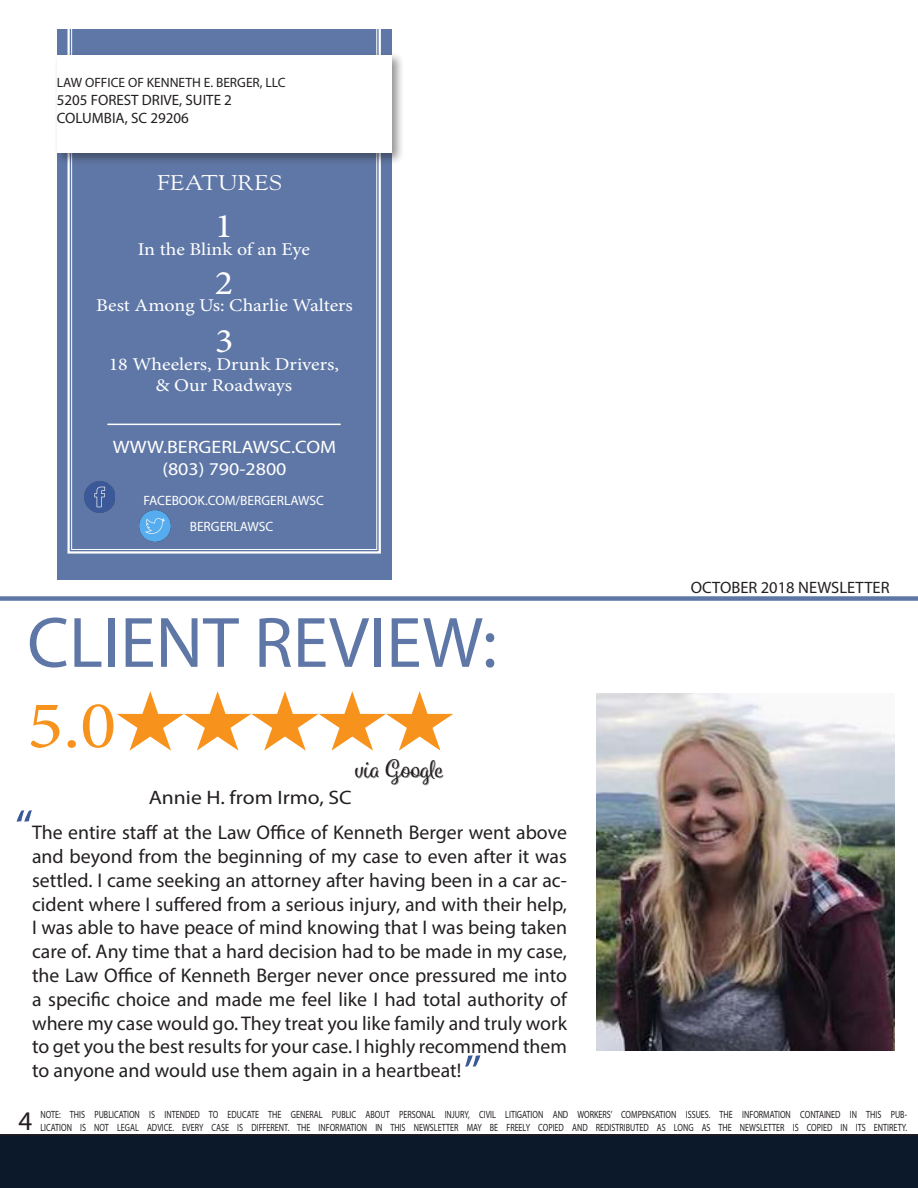
<style>
.page{position:relative;width:918px;height:1188px;background:#fff}
.page>*{position:absolute;margin:0;border:0;box-sizing:border-box;transform-origin:0 0}
.t1{font:72px "Myriad Pro";color:#5f77a6}
.t2{font:67.5px "Minion Pro";color:#f7931d;scale:1.11 1}
.t3{font:46.5px "Myriad Pro";color:#3b5999;scale:1.11 1}
.t4{font:34.5px "Minion Pro";color:#fff;scale:1.11 1}
.t5{font:27px "Myriad Pro";color:#231f20}
.t6{font:24px "Spumante Regularplus Shadow";color:#231f20;scale:1.11 1}
.t7{font:21px "LTC Goudy Oldstyle Pro";color:#fff;scale:1.11 1}
.t8{font:19.8px/23.7px "Myriad Pro";color:#231f20;text-align:justify}
.t9{font:19.5px "Myriad Pro";color:#231f20;scale:1.11 1}
.t10{font:18px "Minion Pro";color:#fff;scale:1.11 1}
.t11{font:18px "Myriad Pro";color:#fff;scale:1.11 1}
.t12{font:16.5px "Myriad Pro";color:#231f20}
.t13{font:15px "Myriad Pro";color:#231f20}
.t14{font:13.5px "Myriad Pro";color:#fff}
.t15{font:13.5px "Myriad Pro";color:#231f20}
.t16{font:10.5px/12.6px "Myriad Pro";color:#231f20;scale:.77 1}
</style>
<div class="page">
<div style="left:57px;top:30px;width:335px;height:550px;background:#5f77a6"></div>
<svg style="left:66px;top:29px;width:316px;height:525px"></svg>
<div style="left:53px;top:52px;width:352px;height:114px;background:#231f20;opacity:.48"></div>
<div style="left:57px;top:55px;width:335px;height:98px;background:#fff"></div>
<img style="left:596px;top:694px;width:299px;height:357px">
<div style="left:0;top:596px;width:918px;height:5px;background:#5f77a6"></div>
<div style="left:0;top:1134px;width:918px;height:54px;background:#0b192a"></div>
<img style="left:83px;top:481px;width:31px;height:33px">
<img style="left:139px;top:509px;width:33px;height:33px">
<svg style="left:117px;top:691px;width:336px;height:60px"></svg>
<hr style="left:107px;top:424px;width:234px;height:1px;background:#fff">
<p class="t15" style="left:57px;top:74px;width:230px">LAW OFFICE OF KENNETH E. BERGER, LLC</p>
<p class="t13" style="left:57px;top:90px;width:177px">5205 FOREST DRIVE, SUITE 2</p>
<p class="t13" style="left:57px;top:108px;width:133px">COLUMBIA, SC 29206</p>
<p class="t7" style="left:157px;top:170px;width:114px">FEATURES</p>
<p class="t4" style="left:215px;top:203px;width:18px">1</p>
<p class="t10" style="left:138px;top:237px;width:157px">In the Blink of an Eye</p>
<p class="t4" style="left:215px;top:260px;width:18px">2</p>
<p class="t4" style="left:215px;top:318px;width:18px">3</p>
<p class="t10" style="left:109px;top:352px;width:209px">18 Wheelers, Drunk Drivers,</p>
<p class="t10" style="left:155px;top:373px;width:125px">&amp; Our Roadways</p>
<p class="t10" style="left:96px;top:293px;width:233px">Best Among Us: Charlie Walters</p>
<p class="t11" style="left:113px;top:436px;width:203px">WWW.BERGERLAWSC.COM</p>
<p class="t11" style="left:162px;top:458px;width:113px">(803) 790-2800</p>
<p class="t14" style="left:144px;top:492px;width:182px">FACEBOOK.COM/BERGERLAWSC</p>
<p class="t14" style="left:190px;top:518px;width:85px">BERGERLAWSC</p>
<p class="t1" style="left:27px;top:598px;width:471px">CLIENT REVIEW:</p>
<p class="t2" style="left:27px;top:680px;width:82px">5.0</p>
<p class="t3" style="left:15px;top:798px;width:18px">“</p>
<p class="t6" style="left:355px;top:754px;width:82px">via Google</p>
<p class="t9" style="left:149px;top:785px;width:184px">Annie H. from Irmo, SC</p>
<p class="t8" style="left:32px;top:821px;width:536px">The entire staff at the Law Office of Kenneth Berger went above and beyond from the beginning of my case to even after it was settled. I came seeking an attorney after having been in a car ac&shy;cident where I suffered from a serious injury, and with their help, I was able to have peace of mind knowing that I was being taken care of. Any time that a hard decision had to be made in my case, the Law Office of Kenneth Berger never once pressured me into a specific choice and made me feel like I had total authority of where my case would go. They treat you like family and truly work to get you the best results for your case. I highly recommend them to anyone and would use them again in a heartbeat!</p>
<p class="t3" style="left:463px;top:1043px;width:18px">”</p>
<p class="t12" style="left:691px;top:577px;width:200px">OCTOBER 2018 NEWSLETTER</p>
<p class="t5" style="left:19px;top:1105px;width:15px">4</p>
<p class="t16" style="left:40px;top:1108px;width:1127px">NOTE: THIS PUBLICATION IS INTENDED TO EDUCATE THE GENERAL PUBLIC ABOUT PERSONAL INJURY, CIVIL LITIGATION AND WORKERS’ COMPENSATION ISSUES. THE INFORMATION CONTAINED IN THIS PUB-<br>LICATION IS NOT LEGAL ADVICE. EVERY CASE IS DIFFERENT. THE INFORMATION IN THIS NEWSLETTER MAY BE FREELY COPIED AND REDISTRIBUTED AS LONG AS THE NEWSLETTER IS COPIED IN ITS ENTIRETY.</p>
</div>
